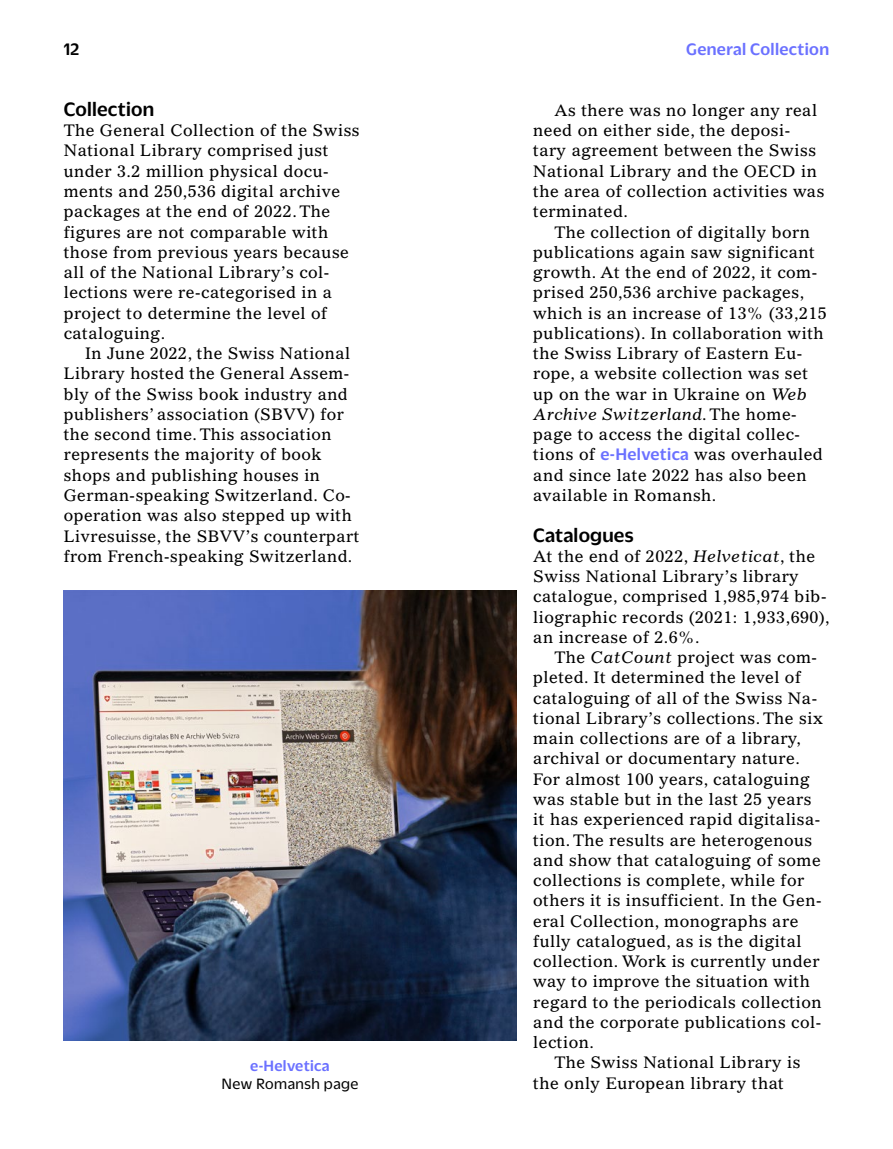
<style>
.page{position:relative;width:893px;height:1149px;background:#fff}
.page>*{position:absolute;margin:0;border:0;box-sizing:border-box;transform-origin:0 0}
._5_Untertitel{font:500 21px "Duplicate Sans";letter-spacing:.01em;color:#000}
.t1{font:500 18px "Duplicate Sans";letter-spacing:.02em;color:#6b71ff}
.t2{font:500 18px "Duplicate Sans";color:#000}
._6_2_Text{font:16.2px/20.2px "Gazette LT Std";letter-spacing:.03em;color:#000}
._6_1_Text_oE{font:16.2px/20.2px "Gazette LT Std";letter-spacing:.03em;color:#000}
._7_BU{font:16.2px "Duplicate Sans";letter-spacing:.03em;color:#000}
._7_BU-2{font:500 16.2px "Duplicate Sans";letter-spacing:.02em;color:#6b71ff}
.s1{font-style:italic}
.s2{font-family:"Duplicate Sans";font-weight:500;font-size:18px;color:#6b71ff}
</style>
<div class="page">
<img style="left:64px;top:590px;width:452px;height:450px">
<p class="t2" style="left:64px;top:37px;width:17px">12</p>
<p class="t1" style="left:686px;top:37px;width:144px">General Collection</p>
<h3 class="_5_Untertitel" style="left:64px;top:95px;width:92px">Collection</h3>
<p class="_6_1_Text_oE" style="left:64px;top:120px;width:297px">The General Collection of the Swiss<br>National Library comprised just under 3.2 million physical docu&shy;ments and 250,536 digital archive packages at the end of 2022. The figures are not comparable with those from previous years because all of the National Library’s col&shy;lections were re-categorised in a project to determine the level of cataloguing.</p>
<p class="_6_2_Text" style="left:64px;top:343px;width:297px;text-indent:21px">In June 2022, the Swiss National Library hosted the General Assem&shy;bly of the Swiss book industry and publishers’ association (SBVV) for the second time. This association represents the majority of book shops and publishing houses in German-speaking Switzerland. Co&shy;operation was also stepped up with Livresuisse, the SBVV’s counterpart from French-speaking Switzerland.</p>
<p class="_7_BU-2" style="left:250px;top:1054px;width:81px">e-Helvetica</p>
<p class="_7_BU" style="left:222px;top:1073px;width:138px">New Romansh page</p>
<p class="_6_2_Text" style="left:533px;top:100px;width:293px;text-indent:21px">As there was no longer any real need on either side, the deposi&shy;tary agreement between the Swiss<br>National Library and the OECD in the area of collection activities was terminated.</p>
<p class="_6_2_Text" style="left:533px;top:221px;width:295px;text-indent:21px">The collection of digitally born publications again saw significant growth. At the end of 2022, it com&shy;prised 250,536 archive packages, which is an increase of 13% (33,215 publications). In collaboration with the Swiss Library of Eastern Eu&shy;rope, a website collection was set up on the war in Ukraine on <span class="s1">Web<br>Archive Switzerland</span>. The home&shy;page to access the digital collec&shy;tions of <span class="s2">e-Helvetica</span> was overhauled and since late 2022 has also been available in Romansh.</p>
<h3 class="_5_Untertitel" style="left:533px;top:520px;width:102px">Catalogues</h3>
<p class="_6_1_Text_oE" style="left:533px;top:545px;width:298px">At the end of 2022, <span class="s1">Helveticat</span>, the Swiss National Library’s library catalogue, comprised 1,985,974 bib&shy;liographic records (2021: 1,933,690), an increase of 2.6%.</p>
<p class="_6_2_Text" style="left:533px;top:647px;width:291px;text-indent:21px">The <span class="s1">CatCount</span> project was com&shy;pleted. It determined the level of cataloguing of all of the Swiss Na&shy;tional Library’s collections. The six main collections are of a library, archival or documentary nature.<br>For almost 100 years, cataloguing was stable but in the last 25 years it has experienced rapid digitalisa&shy;tion. The results are heterogenous and show that cataloguing of some collections is complete, while for others it is insufficient. In the Gen&shy;eral Collection, monographs are fully catalogued, as is the digital collection. Work is currently under way to improve the situation with regard to the periodicals collection and the corporate publications col&shy;lection.</p>
<p class="_6_2_Text" style="left:533px;top:1052px;width:269px;text-indent:21px">The Swiss National Library is the only European library that</p>
</div>
